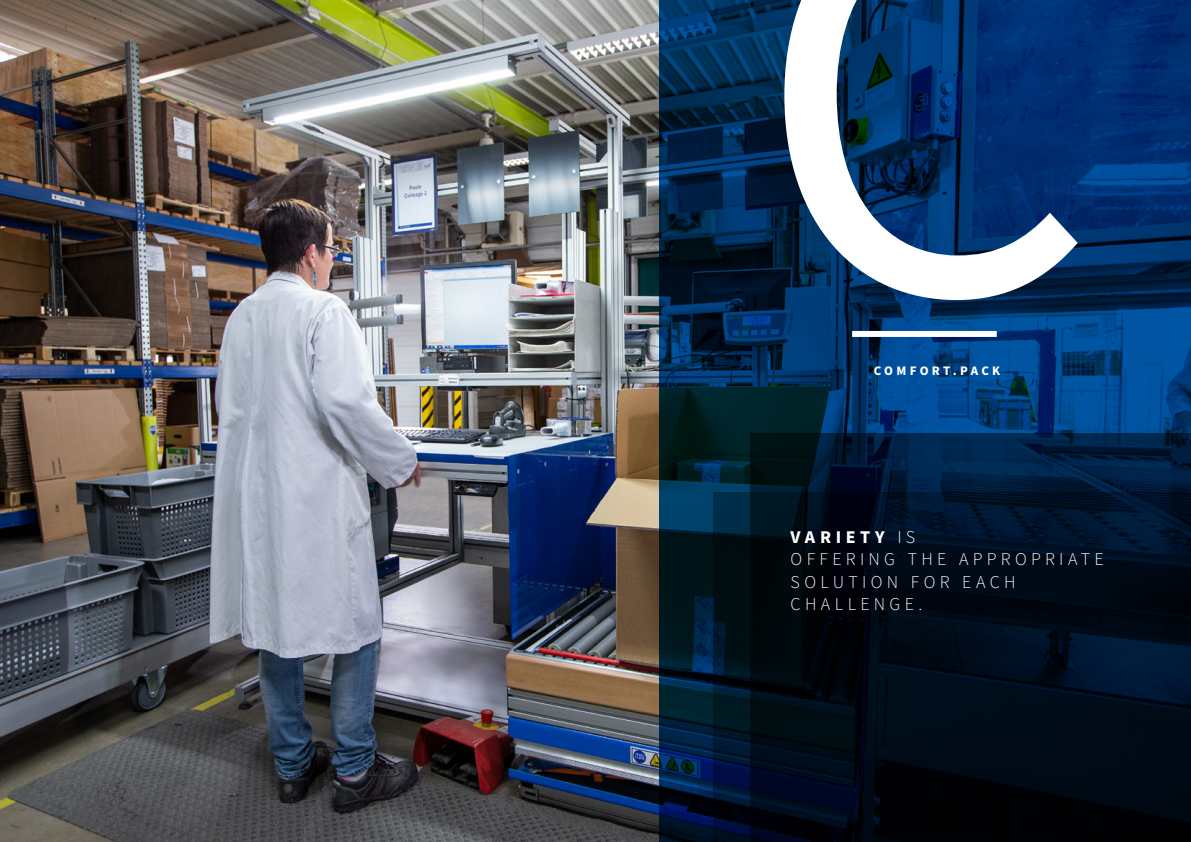
<style>
.page{position:relative;width:1191px;height:842px;background:#fff}
.page>*{position:absolute;margin:0;border:0;box-sizing:border-box;transform-origin:0 0}
.t1{font:601.9px "Source Sans Pro";color:#fff}
.Headline_white__bold__18{font:300 18px/22.5px "Source Sans Pro";letter-spacing:.24em;color:#fff}
.Headline_white__bold__18-2{font:700 18px "Source Sans Pro";letter-spacing:.25em;color:#fff}
.t2{font:700 13px "Source Sans Pro";letter-spacing:.245em;color:#fff}
.s1{font-weight:300}
</style>
<div class="page">
<img style="left:0;top:0;width:659px;height:842px">
<svg style="left:659px;top:0;width:532px;height:842px"></svg>
<svg style="left:750px;top:433px;width:441px;height:59px"></svg>
<svg style="left:713px;top:492px;width:478px;height:350px;fill:#000b17"></svg>
<div style="left:852px;top:331px;width:144px;height:6px;background:#fff"></div>
<p class="t1" style="left:753px;top:-309px;width:345px">C</p>
<p class="t2" style="left:873px;top:361px;width:128px">COMFORT.PACK</p>
<p class="Headline_white__bold__18-2" style="left:790px;top:524px;width:126px">VARIETY <span class="s1">IS</span></p>
<p class="Headline_white__bold__18" style="left:790px;top:548px;width:314px">OFFERING THE APPROPRIATE<br>SOLUTION FOR EACH<br>CHALLENGE.</p>
</div>
